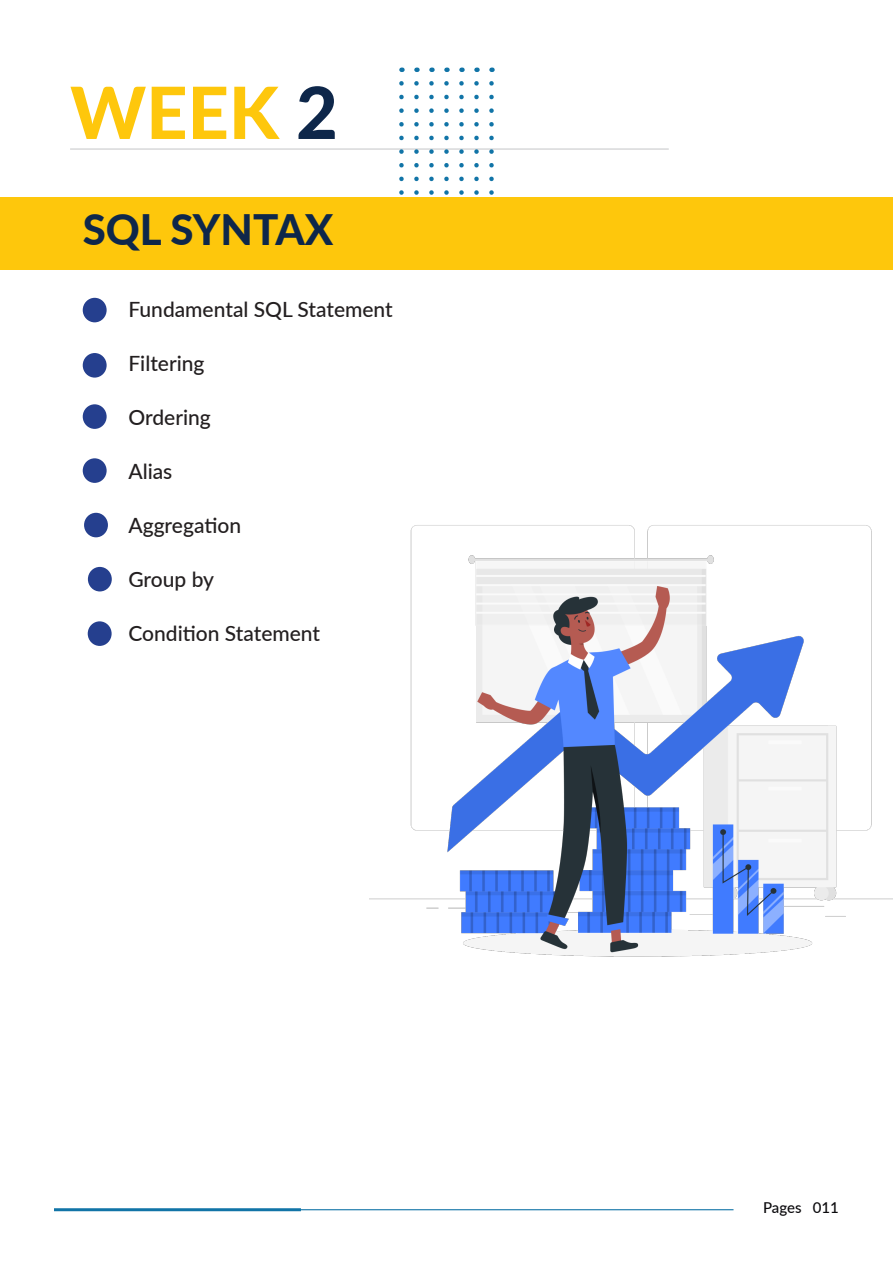
<style>
.page{position:relative;width:893px;height:1263px;background:#fff}
.page>*{position:absolute;margin:0;border:0;box-sizing:border-box;transform-origin:0 0}
.xxl{font:800 72px "Lato";color:#fec70c}
.Big_Title{font:800 42px "Lato";color:#0e274a}
.Body_Text{font:500 21px "Lato";color:#231f20}
.t1{font:500 15px "Lato";color:#0b0a0d}
.s1{color:#0e274a}
</style>
<div class="page">
<hr style="left:0;top:197px;width:1px;height:73px;background:#fec70c">
<hr style="left:266px;top:1209px;width:467px;height:1px;background:#1174a7">
<hr style="left:54px;top:1208px;width:247px;height:3px;background:#1174a7">
<hr style="left:70px;top:149px;width:599px;height:1px;background:#c7c8ca">
<svg style="left:399px;top:83px;width:5px;height:112px"></svg>
<svg style="left:414px;top:83px;width:5px;height:112px"></svg>
<svg style="left:429px;top:83px;width:5px;height:112px"></svg>
<svg style="left:444px;top:83px;width:5px;height:112px"></svg>
<svg style="left:459px;top:83px;width:5px;height:112px"></svg>
<svg style="left:474px;top:83px;width:5px;height:112px"></svg>
<svg style="left:489px;top:83px;width:5px;height:112px"></svg>
<div style="left:83px;top:353px;width:24px;height:25px;background:#253f8e;border-radius:50%"></div>
<div style="left:83px;top:458px;width:24px;height:25px;background:#253f8e;border-radius:50%"></div>
<div style="left:83px;top:298px;width:24px;height:24px;background:#253f8e;border-radius:50%"></div>
<div style="left:2px;top:197px;width:891px;height:73px;background:#fec70c"></div>
<div style="left:83px;top:404px;width:24px;height:25px;background:#253f8e;border-radius:50%"></div>
<div style="left:84px;top:513px;width:24px;height:24px;background:#253f8e;border-radius:50%"></div>
<div style="left:88px;top:567px;width:24px;height:24px;background:#253f8e;border-radius:50%"></div>
<div style="left:88px;top:621px;width:24px;height:25px;background:#253f8e;border-radius:50%"></div>
<img style="left:369px;top:525px;width:524px;height:432px">
<p class="xxl" style="left:70px;top:59px;width:269px">WEEK <span class="s1">2</span></p>
<p class="Big_Title" style="left:83px;top:198px;width:252px">SQL SYNTAX</p>
<p class="Body_Text" style="left:128px;top:295px;width:266px">Fundamental SQL Statement</p>
<p class="Body_Text" style="left:128px;top:349px;width:78px">Filtering</p>
<p class="Body_Text" style="left:128px;top:403px;width:84px">Ordering</p>
<p class="Body_Text" style="left:128px;top:457px;width:45px">Alias</p>
<p class="Body_Text" style="left:128px;top:511px;width:114px">Aggregation</p>
<p class="Body_Text" style="left:128px;top:565px;width:87px">Group by</p>
<p class="Body_Text" style="left:128px;top:619px;width:193px">Condition Statement</p>
<p class="t1" style="left:763px;top:1197px;width:77px">Pages 011</p>
</div>
